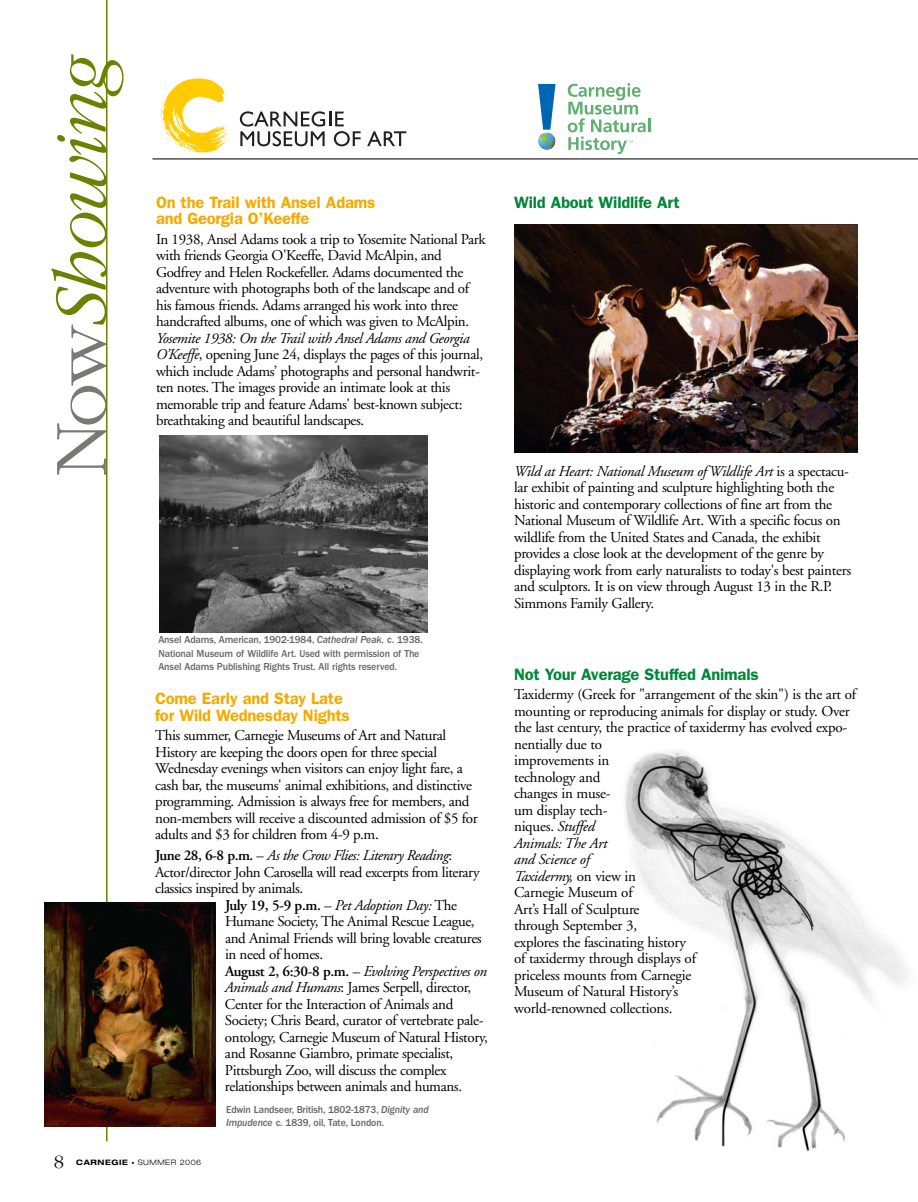
<style>
.page{position:relative;width:918px;height:1202px;background:#fff}
.page>*{position:absolute;margin:0;border:0;box-sizing:border-box;transform-origin:0 0}
.t1{font:italic 300 78px "Garamond LT";color:#6b8100}
.t2{font:300 19.5px "Garamond LT";color:#000}
.t3{font:600 16.5px/16.5px "Franklin Gothic";letter-spacing:-.01em;color:#f6aa00}
.t4{font:600 16.5px "Franklin Gothic";letter-spacing:-.01em;color:#008737}
.t5{font:15px/16.5px "Adobe Garamond";letter-spacing:-.025em;color:#000}
.t6{font:italic 15px "Adobe Garamond";letter-spacing:-.03em;color:#000}
.t7{font:500 10.5px/13.5px "Franklin Gothic";letter-spacing:-.01em;color:#666;scale:.95 1}
.t8{font:300 expanded 7.5px "Helvetica Neue";letter-spacing:.065em;color:#000}
.s1{font-style:normal;color:#797876}
.s2{font-style:italic}
.s3{font-weight:600;font-style:normal}
.s4{font-style:normal}
.s5{font-weight:700}
.s6{font-family:"Sabon Roman SC";font-weight:400;font-stretch:normal;font-size:6px}
</style>
<div class="page">
<img style="left:625px;top:750px;width:282px;height:402px">
<hr style="left:106px;top:0;width:1px;height:1141px;background:#6b8100">
<svg style="left:161px;top:78px;width:68px;height:75px"></svg>
<svg style="left:240px;top:111px;width:121px;height:35px"></svg>
<svg style="left:367px;top:131px;width:39px;height:15px"></svg>
<svg style="left:568px;top:83px;width:82px;height:71px"></svg>
<svg style="left:538px;top:84px;width:18px;height:66px"></svg>
<hr style="left:153px;top:158px;width:765px;height:1px;background:#000">
<img style="left:514px;top:225px;width:343px;height:227px">
<img style="left:159px;top:435px;width:268px;height:197px">
<img style="left:45px;top:902px;width:171px;height:224px">
<h1 class="t1" style="left:47px;top:477px;width:423px;rotate:-90deg"><span class="s1">Now</span>Showing</h1>
<p class="t3" style="left:156px;top:195px;width:221px">On the Trail with Ansel Adams and Georgia O’Keeffe</p>
<p class="t5" style="left:156px;top:232px;width:331px">In 1938, Ansel Adams took a trip to Yosemite National Park with friends Georgia O'Keeffe, David McAlpin, and Godfrey and Helen Rockefeller. Adams documented the adventure with photographs both of the landscape and of his famous friends. Adams arranged his work into three handcrafted albums, one of which was given to McAlpin.</p>
<p class="t5" style="left:156px;top:331px;width:329px"><span class="s2">Yosemite 1938: On the Trail with Ansel Adams and Georgia O’Keeffe</span>, opening June 24, displays the pages of this journal, which include Adams’ photographs and personal handwrit&shy;ten notes. The images provide an intimate look at this memorable trip and feature Adams' best-known subject: breathtaking and beautiful landscapes.</p>
<p class="t7" style="left:158px;top:634px;width:280px">Ansel Adams, American, 1902-1984, <span class="s2">Cathedral Peak,</span> c. 1938.<br>National Museum of Wildlife Art. Used with permission of The<br>Ansel Adams Publishing Rights Trust. All rights reserved.</p>
<p class="t3" style="left:155px;top:691px;width:196px">Come Early and Stay Late for Wild Wednesday Nights</p>
<p class="t5" style="left:155px;top:728px;width:324px">This summer, Carnegie Museums of Art and Natural History are keeping the doors open for three special Wednesday evenings when visitors can enjoy light fare, a cash bar, the museums' animal exhibitions, and distinctive programming. Admission is always free for members, and non-members will receive a discounted admission of $5 for adults and $3 for children from 4-9 p.m.</p>
<p class="t6" style="left:155px;top:849px;width:298px"><span class="s3">June 28, 6-8 p.m.</span> <span class="s4">–</span> As the Crow Flies: Literary Reading<span class="s4">:</span></p>
<p class="t5" style="left:155px;top:865px;width:326px">Actor/director John Carosella will read excerpts from literary</p>
<p class="t5" style="left:155px;top:881px;width:149px">classics inspired by animals.</p>
<p class="t6" style="left:225px;top:899px;width:234px"><span class="s3">July 19, 5-9 p.m.</span> <span class="s4">–</span> Pet Adoption Day: <span class="s4">The</span></p>
<p class="t5" style="left:225px;top:914px;width:251px">Humane Society, The Animal Rescue League,</p>
<p class="t5" style="left:225px;top:931px;width:258px">and Animal Friends will bring lovable creatures</p>
<p class="t5" style="left:225px;top:947px;width:100px">in need of homes.</p>
<p class="t6" style="left:225px;top:965px;width:264px"><span class="s3">August 2, 6:30-8 p.m.</span> <span class="s4">–</span> Evolving Perspectives on</p>
<p class="t5" style="left:225px;top:980px;width:248px"><span class="s2">Animals and Humans</span>: James Serpell, director,</p>
<p class="t5" style="left:225px;top:997px;width:230px">Center for the Interaction of Animals and</p>
<p class="t5" style="left:225px;top:1013px;width:260px">Society; Chris Beard, curator of vertebrate pale-</p>
<p class="t5" style="left:225px;top:1030px;width:264px">ontology, Carnegie Museum of Natural History,</p>
<p class="t5" style="left:225px;top:1046px;width:230px">and Rosanne Giambro, primate specialist,</p>
<p class="t5" style="left:225px;top:1063px;width:223px">Pittsburgh Zoo, will discuss the complex</p>
<p class="t5" style="left:225px;top:1079px;width:239px">relationships between animals and humans.</p>
<p class="t7" style="left:226px;top:1103px;width:215px">Edwin Landseer, British, 1802-1873, <span class="s2">Dignity and<br>Impudence</span> c. 1839, oil, Tate, London.</p>
<h2 class="t2" style="left:54px;top:1153px;width:11px">8</h2>
<p class="t8" style="left:76px;top:1159px;width:127px"><span class="s5">CARNEGIE</span> <span class="s6">•</span> SUMMER 2006</p>
<p class="t4" style="left:514px;top:197px;width:167px">Wild About Wildlife Art</p>
<p class="t5" style="left:514px;top:464px;width:339px"><span class="s2">Wild at Heart: National Museum of Wildlife Art</span> is a spectacu&shy;lar exhibit of painting and sculpture highlighting both the historic and contemporary collections of fine art from the National Museum of Wildlife Art. With a specific focus on wildlife from the United States and Canada, the exhibit provides a close look at the development of the genre by displaying work from early naturalists to today's best painters and sculptors. It is on view through August 13 in the R.P.<br>Simmons Family Gallery.</p>
<p class="t4" style="left:514px;top:668px;width:246px">Not Your Average Stuffed Animals</p>
<p class="t5" style="left:514px;top:687px;width:344px">Taxidermy (Greek for "arrangement of the skin") is the art of mounting or reproducing animals for display or study. Over the last century, the practice of taxidermy has evolved expo&shy;nentially due to<br>improvements in<br>technology and<br>changes in muse-<br>um display tech-<br>niques. <span class="s2">Stuffed<br>Animals: The Art<br>and Science of<br>Taxidermy,</span> on view in<br>Carnegie Museum of<br>Art’s Hall of Sculpture<br>through September 3,<br>explores the fascinating history<br>of taxidermy through displays of<br>priceless mounts from Carnegie<br>Museum of Natural History’s<br>world-renowned collections.</p>
</div>
